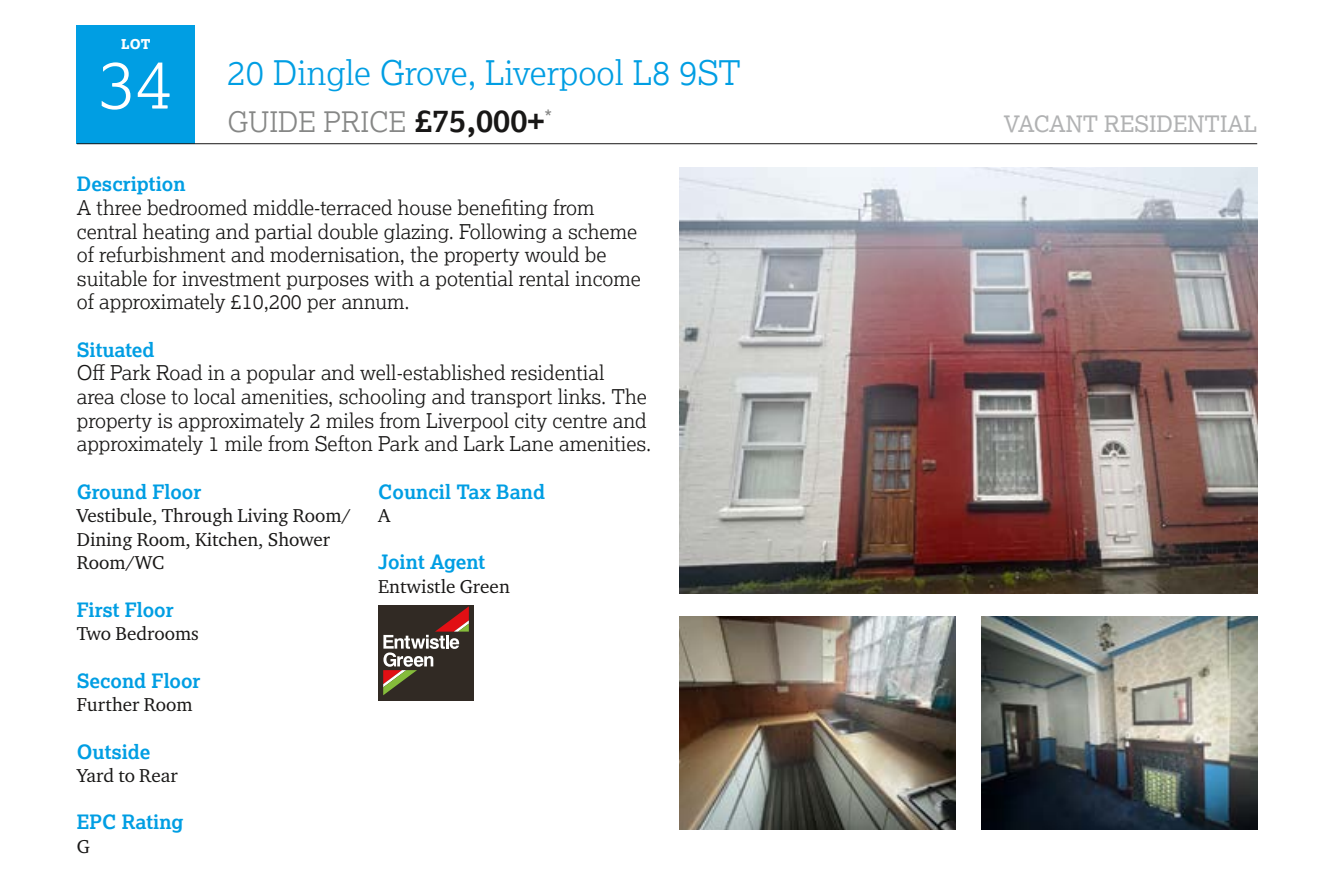
<style>
.page{position:relative;width:1337px;height:887px;background:#fff}
.page>*{position:absolute;margin:0;border:0;box-sizing:border-box;transform-origin:0 0}
.t1{font:300 67.5px "Lexia";color:#fff}
.t2{font:300 33.75px "Lexia";color:#009ee3}
.t3{font:300 28.12px "Lexia";color:#868786}
.t4{font:22.5px "Lexia";color:#b1b2b3}
.t5{font:300 20.25px/23.6px "Lexia";color:#181716}
.t6{font:20.25px "Lexia";color:#868786}
.t7{font:700 19.8px "Lexia";color:#009ee3}
.t8{font:19.12px/23.6px "Charter ITC Pro";color:#181716}
.t9{font:800 13.5px "Lexia";color:#fff}
.s1{font-weight:700;font-size:31.5px;color:#181716}
</style>
<div class="page">
<div style="left:77px;top:26px;width:118px;height:118px;background:#009ee3"></div>
<hr style="left:77px;top:143px;width:1180px;height:1px;background:#181716">
<div style="left:378px;top:605px;width:96px;height:95px;background:#312a24"></div>
<svg style="left:383px;top:606px;width:86px;height:89px"></svg>
<img style="left:679px;top:616px;width:276px;height:213px">
<img style="left:981px;top:616px;width:276px;height:213px">
<img style="left:679px;top:168px;width:578px;height:425px">
<p class="t9" style="left:121px;top:36px;width:31px">LOT</p>
<h1 class="t1" style="left:99px;top:41px;width:74px">34</h1>
<h2 class="t2" style="left:227px;top:51px;width:515px">20 Dingle Grove, Liverpool L8 9ST</h2>
<h3 class="t3" style="left:227px;top:104px;width:318px">GUIDE PRICE <span class="s1">£75,000+</span></h3>
<p class="t4" style="left:1003px;top:110px;width:255px">VACANT RESIDENTIAL</p>
<p class="t6" style="left:544px;top:105px;width:9px">*</p>
<p class="t7" style="left:77px;top:172px;width:110px">Description</p>
<p class="t5" style="left:77px;top:195px;width:565px">A three bedroomed middle-terraced house benefiting from central heating and partial double glazing. Following a scheme of refurbishment and modernisation, the property would be suitable for investment purposes with a potential rental income of approximately £10,200 per annum.</p>
<p class="t7" style="left:77px;top:337px;width:79px">Situated</p>
<p class="t5" style="left:77px;top:360px;width:576px">Off Park Road in a popular and well-established residential<br>area close to local amenities, schooling and transport links. The property is approximately 2 miles from Liverpool city centre and approximately 1 mile from Sefton Park and Lark Lane amenities.</p>
<p class="t7" style="left:77px;top:479px;width:126px">Ground Floor</p>
<p class="t8" style="left:77px;top:503px;width:275px">Vestibule, Through Living Room/<br>Dining Room, Kitchen, Shower<br>Room/WC</p>
<p class="t7" style="left:77px;top:597px;width:98px">First Floor</p>
<p class="t8" style="left:77px;top:621px;width:124px">Two Bedrooms</p>
<p class="t7" style="left:77px;top:668px;width:125px">Second Floor</p>
<p class="t8" style="left:77px;top:692px;width:117px">Further Room</p>
<p class="t7" style="left:77px;top:739px;width:75px">Outside</p>
<p class="t8" style="left:77px;top:763px;width:102px">Yard to Rear</p>
<p class="t7" style="left:77px;top:809px;width:108px">EPC Rating</p>
<p class="t8" style="left:77px;top:834px;width:15px">G</p>
<p class="t7" style="left:378px;top:479px;width:168px">Council Tax Band</p>
<p class="t8" style="left:378px;top:503px;width:14px">A</p>
<p class="t7" style="left:378px;top:550px;width:109px">Joint Agent</p>
<p class="t8" style="left:378px;top:574px;width:133px">Entwistle Green</p>
</div>
